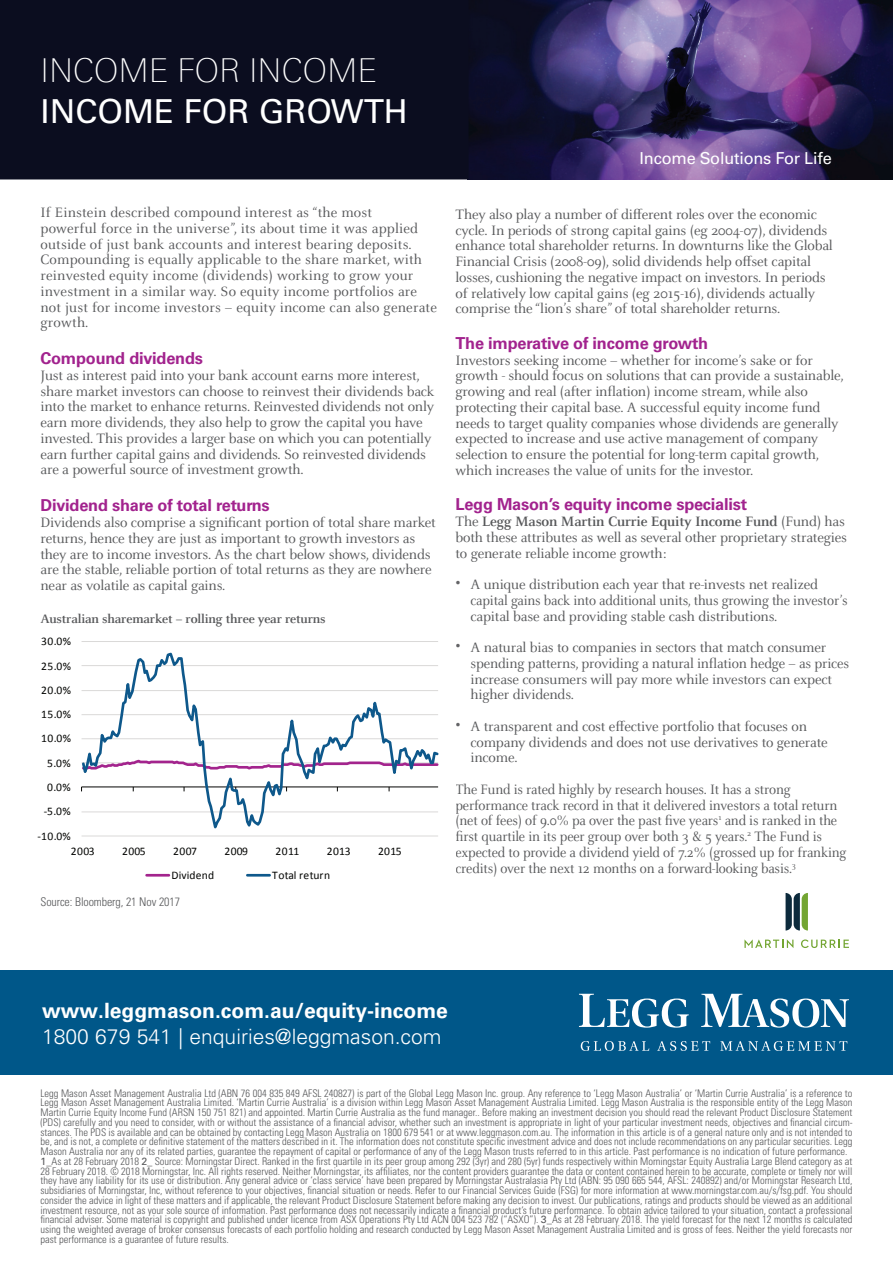
<style>
.page{position:relative;width:893px;height:1263px;background:#fff}
.page>*{position:absolute;margin:0;border:0;box-sizing:border-box;transform-origin:0 0}
.t1{font:100 33px "Linotype Univers 230";color:#fff}
.t2{font:33px "Univers LT Std";color:#fff}
.t3{font:700 21px "Univers LT Std";color:#fff}
.t4{font:300 21px "Univers LT Std";color:#fff}
.t5{font:700 16.5px "Univers LT Std";letter-spacing:-.015em;color:#a2238e}
.t6{font:16.5px "Univers LT Std";letter-spacing:-.015em;color:#fff}
.t7{font:15px/15.8px "Celeste OT";letter-spacing:-.015em;color:#57585a}
.t8{font:15px/15.8px "Celeste OT";letter-spacing:.01em;color:#57585a}
.t9{font:15px/15.8px "Celeste OT";letter-spacing:-.015em;color:#57585a;scale:.94 1}
.t10{font:700 13.5px "Celeste OT";letter-spacing:-.015em;color:#57585a}
.t11{font:300 condensed 12px "Univers LT Std";letter-spacing:-.01em;color:#57585a}
.t12{font:11.55px "Calibri";letter-spacing:.03em;color:#040503}
.t13{font:11.55px "Calibri";letter-spacing:.01em;color:#040503}
.t14{font:300 condensed 10.5px/9.8px "Univers LT Std";color:#57585a}
.s1{font-weight:700}
.s2{font-size:19.5px;color:#636366}
.s3{font-weight:400;font-stretch:normal}
</style>
<div class="page">
<img style="left:469px;top:0;width:424px;height:179px">
<div style="left:0;top:0;width:469px;height:179px;background:#0b0d1f"></div>
<hr style="left:82px;top:641px;width:356px;height:1px;background:#dad9d8">
<svg style="left:81px;top:652px;width:358px;height:184px"></svg>
<hr style="left:147px;top:874px;width:22px;height:2px;background:#a3248d">
<hr style="left:247px;top:874px;width:23px;height:2px;background:#0e588b">
<div style="left:0;top:970px;width:893px;height:104px;background:#005789"></div>
<svg style="left:579px;top:994px;width:110px;height:34px"></svg>
<svg style="left:701px;top:994px;width:148px;height:34px"></svg>
<svg style="left:581px;top:1041px;width:68px;height:10px"></svg>
<svg style="left:657px;top:1041px;width:53px;height:10px"></svg>
<svg style="left:720px;top:1041px;width:127px;height:10px"></svg>
<svg style="left:744px;top:939px;width:49px;height:9px"></svg>
<svg style="left:801px;top:939px;width:48px;height:9px"></svg>
<svg style="left:786px;top:893px;width:22px;height:37px"></svg>
<h1 class="t1" style="left:40px;top:52px;width:338px">INCOME FOR INCOME</h1>
<h1 class="t2" style="left:40px;top:92px;width:369px">INCOME FOR GROWTH</h1>
<p class="t8" style="left:40px;top:205px;width:398px">If Einstein described compound interest as “the most<br>powerful force in the universe”, its about time it was applied outside of just bank accounts and interest bearing deposits.<br>Compounding is equally applicable to the share market, with reinvested equity income (dividends) working to grow your investment in a similar way. So equity income portfolios are not just for income investors – equity income can also generate growth.</p>
<h3 class="t5" style="left:40px;top:349px;width:164px">Compound dividends</h3>
<p class="t7" style="left:40px;top:367px;width:395px">Just as interest paid into your bank account earns more interest, share market investors can choose to reinvest their dividends back into the market to enhance returns. Reinvested dividends not only earn more dividends, they also help to grow the capital you have invested. This provides a larger base on which you can potentially earn further capital gains and dividends. So reinvested dividends are a powerful source of investment growth.</p>
<h3 class="t5" style="left:40px;top:496px;width:231px">Dividend share of total returns</h3>
<p class="t7" style="left:40px;top:514px;width:397px">Dividends also comprise a significant portion of total share market returns, hence they are just as important to growth investors as they are to income investors. As the chart below shows, dividends are the stable, reliable portion of total returns as they are nowhere near as volatile as capital gains.</p>
<p class="t10" style="left:40px;top:611px;width:287px">Australian sharemarket – rolling three year returns</p>
<p class="t12" style="left:41px;top:634px;width:31px">30.0%</p>
<p class="t12" style="left:41px;top:658px;width:31px">25.0%</p>
<p class="t12" style="left:41px;top:683px;width:31px">20.0%</p>
<p class="t12" style="left:41px;top:707px;width:31px">15.0%</p>
<p class="t12" style="left:41px;top:731px;width:31px">10.0%</p>
<p class="t12" style="left:47px;top:756px;width:25px">5.0%</p>
<p class="t12" style="left:47px;top:780px;width:25px">0.0%</p>
<p class="t12" style="left:44px;top:804px;width:29px">-5.0%</p>
<p class="t12" style="left:38px;top:828px;width:35px">-10.0%</p>
<p class="t12" style="left:71px;top:844px;width:25px">2003</p>
<p class="t12" style="left:122px;top:844px;width:25px">2005</p>
<p class="t12" style="left:173px;top:844px;width:25px">2007</p>
<p class="t12" style="left:224px;top:844px;width:25px">2009</p>
<p class="t12" style="left:276px;top:844px;width:25px">2011</p>
<p class="t12" style="left:327px;top:844px;width:25px">2013</p>
<p class="t12" style="left:378px;top:844px;width:25px">2015</p>
<p class="t13" style="left:172px;top:868px;width:44px">Dividend</p>
<p class="t12" style="left:272px;top:868px;width:59px">Total return</p>
<p class="t11" style="left:40px;top:894px;width:141px">Source: Bloomberg, 21 Nov 2017</p>
<h3 class="t6" style="left:640px;top:148px;width:194px">Income Solutions For Life</h3>
<p class="t7" style="left:455px;top:206px;width:379px">They also play a number of different roles over the economic cycle. In periods of strong capital gains (eg 2004-07), dividends enhance total shareholder returns. In downturns like the Global Financial Crisis (2008-09), solid dividends help offset capital losses, cushioning the negative impact on investors. In periods of relatively low capital gains (eg 2015-16), dividends actually comprise the “lion’s share” of total shareholder returns.</p>
<h3 class="t5" style="left:455px;top:333px;width:254px">The imperative of income growth</h3>
<p class="t7" style="left:455px;top:352px;width:390px">Investors seeking income – whether for income’s sake or for growth - should focus on solutions that can provide a sustainable, growing and real (after inflation) income stream, while also protecting their capital base. A successful equity income fund needs to target quality companies whose dividends are generally expected to increase and use active management of company selection to ensure the potential for long-term capital growth, which increases the value of units for the investor.</p>
<h3 class="t5" style="left:455px;top:495px;width:293px">Legg Mason’s equity income specialist</h3>
<h3 class="t7" style="left:455px;top:514px;width:393px">The <span class="s1">Legg Mason Martin Currie Equity Income Fund</span> (Fund) has both these attributes as well as several other proprietary strategies to generate reliable income growth:</h3>
<h3 class="t7" style="left:470px;top:577px;width:379px;text-indent:-15px"><span class="s2">•</span> A unique distribution each year that re-invests net realized capital gains back into additional units, thus growing the investor’s capital base and providing stable cash distributions.</h3>
<h3 class="t7" style="left:470px;top:640px;width:380px;text-indent:-15px"><span class="s2">•</span> A natural bias to companies in sectors that match consumer spending patterns, providing a natural inflation hedge – as prices increase consumers will pay more while investors can expect higher dividends.</h3>
<h3 class="t7" style="left:470px;top:718px;width:359px;text-indent:-15px"><span class="s2">•</span> A transparent and cost effective portfolio that focuses on company dividends and does not use derivatives to generate income.</h3>
<p class="t9" style="left:455px;top:781px;width:417px">The Fund is rated highly by research houses. It has a strong performance track record in that it delivered investors a total return (net of fees) of 9.0% pa over the past five years<sup>1</sup> and is ranked in the first quartile in its peer group over both 3 &amp; 5 years.<sup>2</sup> The Fund is expected to provide a dividend yield of 7.2% (grossed up for franking credits) over the next 12 months on a forward-looking basis.<sup>3</sup></p>
<h2 class="t3" style="left:42px;top:998px;width:407px">www.leggmason.com.au/equity-income</h2>
<h2 class="t4" style="left:42px;top:1024px;width:401px">1800 679 541 | enquiries@leggmason.com</h2>
<p class="t14" style="left:40px;top:1088px;width:814px">Legg Mason Asset Management Australia Ltd (ABN 76 004 835 849 AFSL 240827) is part of the Global Legg Mason Inc. group. Any reference to ‘Legg Mason Australia’ or ‘Martin Currie Australia’ is a reference to Legg Mason Asset Management Australia Limited. ‘Martin Currie Australia’ is a division within Legg Mason Asset Management Australia Limited. Legg Mason Australia is the responsible entity of the Legg Mason Martin Currie Equity Income Fund (ARSN 150 751 821) and appointed. Martin Currie Australia as the fund manager.. Before making an investment decision you should read the relevant Product Disclosure Statement (PDS) carefully and you need to consider, with or without the assistance of a financial advisor, whether such an investment is appropriate in light of your particular investment needs, objectives and financial circum&shy;stances. The PDS is available and can be obtained by contacting Legg Mason Australia on 1800 679 541 or at www.leggmason.com.au. The information in this article is of a general nature only and is not intended to be, and is not, a complete or definitive statement of the matters described in it. The information does not constitute specific investment advice and does not include recommendations on any particular securities. Legg Mason Australia nor any of its related parties, guarantee the repayment of capital or performance of any of the Legg Mason trusts referred to in this article. Past performance is no indication of future performance.<br><span class="s3">1_</span>As at 28 February 2018 <span class="s3">2_</span> Source: Morningstar Direct. Ranked in the first quartile in its peer group among 292 (3yr) and 280 (5yr) funds respectively within Morningstar Equity Australia Large Blend category as at 28 February 2018. © 2018 Morningstar, Inc. All rights reserved. Neither Morningstar, its affiliates, nor the content providers guarantee the data or content contained herein to be accurate, complete or timely nor will they have any liability for its use or distribution. Any general advice or ‘class service’ have been prepared by Morningstar Australasia Pty Ltd (ABN: 95 090 665 544, AFSL: 240892) and/or Morningstar Research Ltd, subsidiaries of Morningstar, Inc, without reference to your objectives, financial situation or needs. Refer to our Financial Services Guide (FSG) for more information at www.morningstar.com.au/s/fsg.pdf. You should consider the advice in light of these matters and if applicable, the relevant Product Disclosure Statement before making any decision to invest. Our publications, ratings and products should be viewed as an additional investment resource, not as your sole source of information. Past performance does not necessarily indicate a financial product’s future performance. To obtain advice tailored to your situation, contact a professional financial adviser. Some material is copyright and published under licence from ASX Operations Pty Ltd ACN 004 523 782 (“ASXO”). <span class="s3">3_</span>As at 28 February 2018. The yield forecast for the next 12 months is calculated using the weighted average of broker consensus forecasts of each portfolio holding and research conducted by Legg Mason Asset Management Australia Limited and is gross of fees. Neither the yield forecasts nor past performance is a guarantee of future results.</p>
</div>
